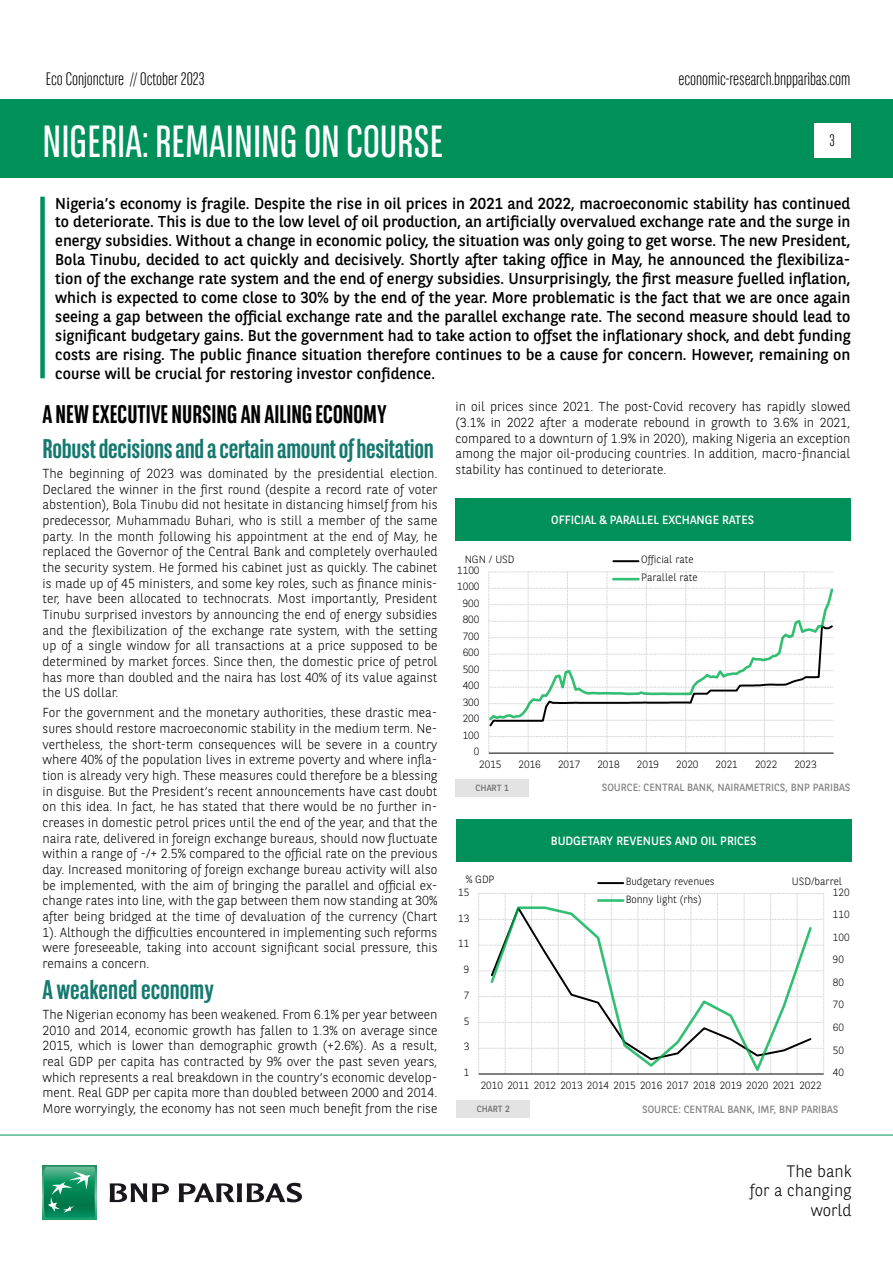
<style>
.page{position:relative;width:893px;height:1263px;background:#fff}
.page>*{position:absolute;margin:0;border:0;box-sizing:border-box;transform-origin:0 0}
.t1{font:45px "BNPP Sans Condensed";color:#fff}
.t2{font:700 27px "BNPP Sans Condensed";letter-spacing:-.01em;color:#15796f}
.t3{font:700 25.5px "BNPP Sans Condensed";color:#000}
.t4{font:300 18px "BNPP Sans Condensed";color:#000}
.t5{font:300 16.5px/19.8px "BNPP Sans";color:#000;text-align:right}
.t6{font:300 16.5px "BNPP Sans Condensed";color:#000}
.t7{font:15.75px/18.9px "BNPP Sans";color:#000;text-align:justify}
.t8{font:300 13.05px/15.6px "BNPP Sans";color:#000;text-align:justify}
.t9{font:12px "BNPP Sans";color:#fff}
.t10{font:300 10.5px/17.9px "BNPP Sans";letter-spacing:-.005em;color:#000}
.t11{font:10.5px "BNPP Sans";color:#878787}
.t12{font:9px "BNPP Sans";color:#706f6f}
</style>
<div class="page">
<div style="left:1px;top:99px;width:892px;height:78px;background:#00915b"></div>
<svg style="left:43px;top:1166px;width:53px;height:53px"></svg>
<svg style="left:44px;top:1167px;width:51px;height:51px"></svg>
<svg style="left:110px;top:1183px;width:59px;height:19px"></svg>
<svg style="left:179px;top:1183px;width:123px;height:19px"></svg>
<hr style="left:0;top:1135px;width:893px;height:1px;background:#00915b">
<div style="left:814px;top:123px;width:36px;height:34px;background:#fff"></div>
<div style="left:40px;top:197px;width:5px;height:181px;background:#00915b"></div>
<hr style="left:489px;top:753px;width:344px;height:1px;background:#000">
<svg style="left:488px;top:571px;width:346px;height:182px"></svg>
<svg style="left:489px;top:587px;width:345px;height:135px"></svg>
<hr style="left:613px;top:560px;width:25px;height:2px;background:#000">
<hr style="left:613px;top:578px;width:25px;height:2px;background:#33bf73">
<div style="left:455px;top:499px;width:395px;height:42px;background:#00915b"></div>
<div style="left:455px;top:778px;width:74px;height:18px;background:#e3e3e3"></div>
<svg style="left:478px;top:893px;width:346px;height:181px"></svg>
<hr style="left:479px;top:1074px;width:345px;height:1px;background:#000">
<svg style="left:488px;top:905px;width:326px;height:170px"></svg>
<hr style="left:598px;top:882px;width:25px;height:2px;background:#000">
<hr style="left:598px;top:899px;width:25px;height:3px;background:#00b050;opacity:.8">
<div style="left:456px;top:820px;width:395px;height:42px;background:#00915b"></div>
<div style="left:457px;top:1099px;width:73px;height:18px;background:#e3e3e3"></div>
<h3 class="t4" style="left:46px;top:67px;width:160px">Eco Conjoncture // October 2023</h3>
<h3 class="t4" style="left:678px;top:67px;width:174px">economic-research.bnpparibas.com</h3>
<h1 class="t1" style="left:43px;top:113px;width:402px">NIGERIA: REMAINING ON COURSE</h1>
<p class="t6" style="left:829px;top:130px;width:7px">3</p>
<p class="t7" style="left:55px;top:193px;width:797px">Nigeria’s economy is fragile. Despite the rise in oil prices in 2021 and 2022, macroeconomic stability has continued to deteriorate. This is due to the low level of oil production, an artificially overvalued exchange rate and the surge in energy subsidies. Without a change in economic policy, the situation was only going to get worse. The new President, Bola Tinubu, decided to act quickly and decisively. Shortly after taking office in May, he announced the flexibiliza&shy;tion of the exchange rate system and the end of energy subsidies. Unsurprisingly, the first measure fuelled inflation, which is expected to come close to 30% by the end of the year. More problematic is the fact that we are once again seeing a gap between the official exchange rate and the parallel exchange rate. The second measure should lead to significant budgetary gains. But the government had to take action to offset the inflationary shock, and debt funding costs are rising. The public finance situation therefore continues to be a cause for concern. However, remaining on course will be crucial for restoring investor confidence.</p>
<h3 class="t3" style="left:43px;top:399px;width:346px">A NEW EXECUTIVE NURSING AN AILING ECONOMY</h3>
<h2 class="t2" style="left:43px;top:433px;width:393px">Robust decisions and a certain amount of hesitation</h2>
<p class="t8" style="left:43px;top:465px;width:396px">The beginning of 2023 was dominated by the presidential election.<br>Declared the winner in the first round (despite a record rate of voter abstention), Bola Tinubu did not hesitate in distancing himself from his predecessor, Muhammadu Buhari, who is still a member of the same party. In the month following his appointment at the end of May, he replaced the Governor of the Central Bank and completely overhauled the security system. He formed his cabinet just as quickly. The cabinet is made up of 45 ministers, and some key roles, such as finance minis&shy;ter, have been allocated to technocrats. Most importantly, President Tinubu surprised investors by announcing the end of energy subsidies and the flexibilization of the exchange rate system, with the setting up of a single window for all transactions at a price supposed to be determined by market forces. Since then, the domestic price of petrol has more than doubled and the naira has lost 40% of its value against the US dollar.</p>
<p class="t8" style="left:43px;top:704px;width:396px">For the government and the monetary authorities, these drastic mea&shy;sures should restore macroeconomic stability in the medium term. Ne&shy;vertheless, the short-term consequences will be severe in a country where 40% of the population lives in extreme poverty and where infla&shy;tion is already very high. These measures could therefore be a blessing in disguise. But the President’s recent announcements have cast doubt on this idea. In fact, he has stated that there would be no further in&shy;creases in domestic petrol prices until the end of the year, and that the naira rate, delivered in foreign exchange bureaus, should now fluctuate within a range of -/+ 2.5% compared to the official rate on the previous day. Increased monitoring of foreign exchange bureau activity will also be implemented, with the aim of bringing the parallel and official ex&shy;change rates into line, with the gap between them now standing at 30% after being bridged at the time of devaluation of the currency (Chart 1). Although the difficulties encountered in implementing such reforms were foreseeable, taking into account significant social pressure, this remains a concern.</p>
<h2 class="t2" style="left:43px;top:974px;width:173px">A weakened economy</h2>
<p class="t8" style="left:43px;top:1006px;width:396px">The Nigerian economy has been weakened. From 6.1% per year between 2010 and 2014, economic growth has fallen to 1.3% on average since 2015, which is lower than demographic growth (+2.6%). As a result, real GDP per capita has contracted by 9% over the past seven years, which represents a real breakdown in the country’s economic develop&shy;ment. Real GDP per capita more than doubled between 2000 and 2014.<br>More worryingly, the economy has not seen much benefit from the rise</p>
<p class="t8" style="left:455px;top:398px;width:396px">in oil prices since 2021. The post-Covid recovery has rapidly slowed (3.1% in 2022 after a moderate rebound in growth to 3.6% in 2021, compared to a downturn of 1.9% in 2020), making Nigeria an exception among the major oil-producing countries. In addition, macro-financial stability has continued to deteriorate.</p>
<p class="t9" style="left:551px;top:512px;width:205px">OFFICIAL &amp; PARALLEL EXCHANGE RATES</p>
<p class="t10" style="left:465px;top:549px;width:51px">NGN / USD</p>
<p class="t10" style="left:641px;top:550px;width:58px">Official rate<br>Parallel rate</p>
<p class="t10" style="left:457px;top:561px;width:24px">1100</p>
<p class="t10" style="left:457px;top:577px;width:24px">1000</p>
<p class="t10" style="left:463px;top:594px;width:18px">900</p>
<p class="t10" style="left:463px;top:610px;width:18px">800</p>
<p class="t10" style="left:463px;top:627px;width:18px">700</p>
<p class="t10" style="left:463px;top:643px;width:18px">600</p>
<p class="t10" style="left:463px;top:660px;width:18px">500</p>
<p class="t10" style="left:463px;top:676px;width:18px">400</p>
<p class="t10" style="left:463px;top:693px;width:18px">300</p>
<p class="t10" style="left:463px;top:709px;width:18px">200</p>
<p class="t10" style="left:463px;top:726px;width:18px">100</p>
<p class="t10" style="left:474px;top:742px;width:7px">0</p>
<p class="t10" style="left:479px;top:755px;width:24px">2015</p>
<p class="t10" style="left:519px;top:755px;width:24px">2016</p>
<p class="t10" style="left:558px;top:755px;width:24px">2017</p>
<p class="t10" style="left:597px;top:755px;width:24px">2018</p>
<p class="t10" style="left:637px;top:755px;width:24px">2019</p>
<p class="t10" style="left:676px;top:755px;width:24px">2020</p>
<p class="t10" style="left:716px;top:755px;width:24px">2021</p>
<p class="t10" style="left:755px;top:755px;width:24px">2022</p>
<p class="t10" style="left:794px;top:755px;width:24px">2023</p>
<p class="t12" style="left:476px;top:782px;width:35px">CHART 1</p>
<p class="t11" style="left:602px;top:780px;width:250px">SOURCE: CENTRAL BANK, NAIRAMETRICS, BNP PARIBAS</p>
<p class="t9" style="left:551px;top:833px;width:207px">BUDGETARY REVENUES AND OIL PRICES</p>
<p class="t10" style="left:466px;top:870px;width:30px">% GDP</p>
<p class="t10" style="left:792px;top:871px;width:52px">USD/barrel</p>
<p class="t10" style="left:626px;top:872px;width:90px;line-height:17.4px">Budgetary revenues<br>Bonny light (rhs)</p>
<p class="t10" style="left:833px;top:883px;width:18px">120</p>
<p class="t10" style="left:458px;top:883px;width:13px">15</p>
<p class="t10" style="left:833px;top:905px;width:18px">110</p>
<p class="t10" style="left:458px;top:908px;width:13px">13</p>
<p class="t10" style="left:833px;top:928px;width:18px">100</p>
<p class="t10" style="left:458px;top:934px;width:13px">11</p>
<p class="t10" style="left:833px;top:950px;width:13px">90</p>
<p class="t10" style="left:464px;top:960px;width:7px">9</p>
<p class="t10" style="left:833px;top:973px;width:13px">80</p>
<p class="t10" style="left:464px;top:986px;width:7px">7</p>
<p class="t10" style="left:833px;top:995px;width:13px">70</p>
<p class="t10" style="left:464px;top:1011px;width:7px">5</p>
<p class="t10" style="left:833px;top:1018px;width:13px">60</p>
<p class="t10" style="left:464px;top:1037px;width:7px">3</p>
<p class="t10" style="left:833px;top:1040px;width:13px">50</p>
<p class="t10" style="left:833px;top:1063px;width:13px">40</p>
<p class="t10" style="left:464px;top:1063px;width:7px">1</p>
<p class="t10" style="left:481px;top:1076px;width:342px">2010 2011 2012 2013 2014 2015 2016 2017 2018 2019 2020 2021 2022</p>
<p class="t12" style="left:477px;top:1103px;width:35px">CHART 2</p>
<p class="t11" style="left:642px;top:1102px;width:198px">SOURCE: CENTRAL BANK, IMF, BNP PARIBAS</p>
<p class="t5" style="left:750px;top:1160px;width:103px">The bank<br>for a changing world</p>
</div>
